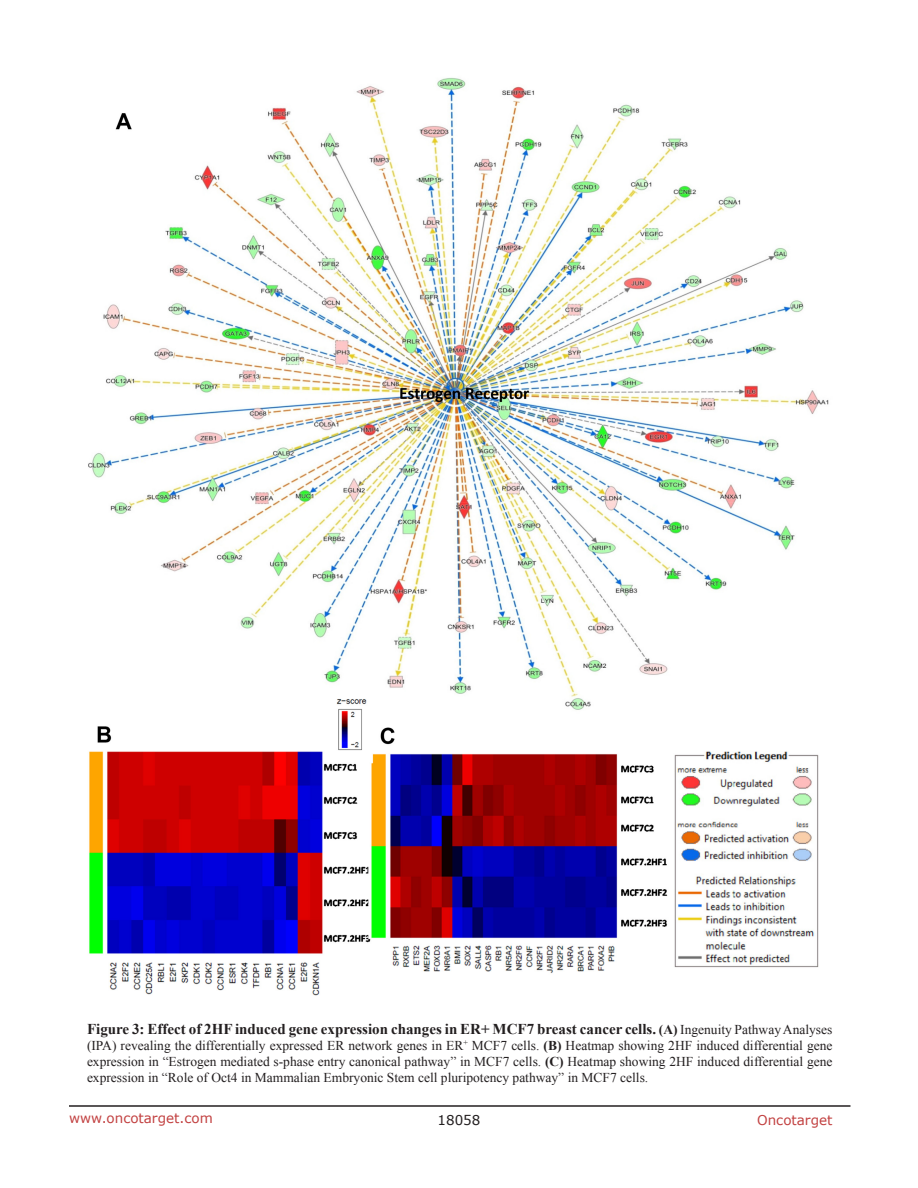
<style>
.page{position:relative;width:918px;height:1188px;background:#fff}
.page>*{position:absolute;margin:0;border:0;box-sizing:border-box;transform-origin:0 0}
.t1{font:700 15px "Times New Roman";color:#231f20}
.t2{font:13.5px/16.2px "Times New Roman";color:#231f20;text-align:justify}
.t3{font:13.5px "Verdana";color:#c24141}
.t4{font:13.5px "Verdana";color:#231f20}
.s1{font-size:13.5px}
.s2{font-weight:400;font-size:13.5px}
.s3{font-weight:700}
</style>
<div class="page">
<hr style="left:69px;top:1105px;width:781px;height:2px;background:#231f20">
<img style="left:88px;top:77px;width:741px;height:919px">
<p class="t1" style="left:87px;top:1018px;width:747px">Figure 3: Effect of 2HF induced gene expression changes in ER+ MCF7 breast cancer cells. <span class="s1">(A)</span> <span class="s2">Ingenuity Pathway Analyses</span></p>
<p class="t2" style="left:87px;top:1037px;width:747px">(IPA) revealing the differentially expressed ER network genes in ER<sup>+</sup> MCF7 cells. <span class="s3">(B)</span> Heatmap showing 2HF induced differential gene expression in “Estrogen mediated s-phase entry canonical pathway” in MCF7 cells. <span class="s3">(C)</span> Heatmap showing 2HF induced differential gene expression in “Role of Oct4 in Mammalian Embryonic Stem cell pluripotency pathway” in MCF7 cells.</p>
<p class="t3" style="left:69px;top:1109px;width:145px">www.oncotarget.com</p>
<p class="t4" style="left:438px;top:1111px;width:44px">18058</p>
<p class="t3" style="left:757px;top:1111px;width:77px">Oncotarget</p>
</div>
